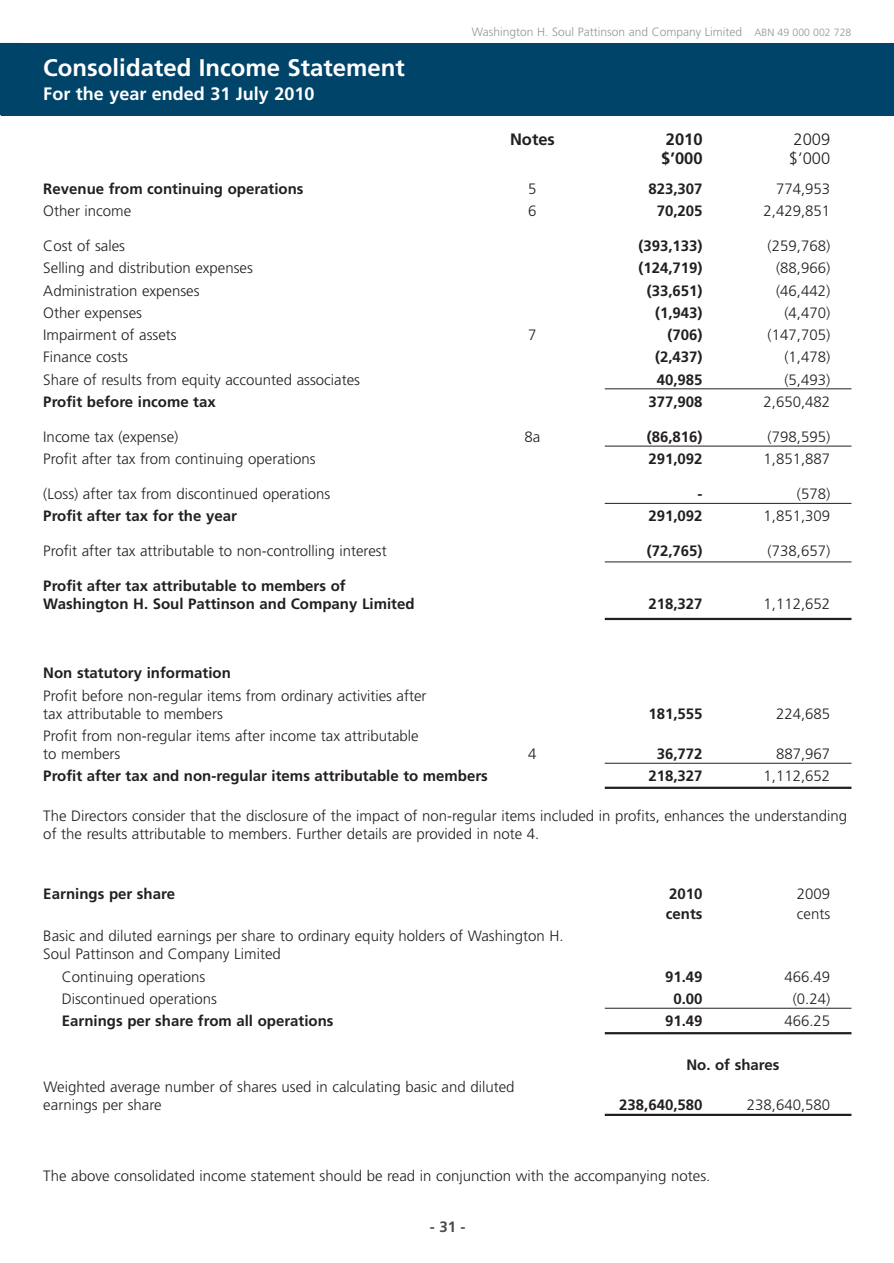
<style>
.page{position:relative;width:894px;height:1263px;background:#fff}
.page>*{position:absolute;margin:0;border:0;box-sizing:border-box;transform-origin:0 0}
.t1{font:700 24px "Frutiger";color:#fff}
.t2{font:700 18px "Frutiger";color:#fff}
.t3{font:700 16.5px "Frutiger";color:#231f20}
.t4{font:300 16.5px "Frutiger";color:#231f20}
.t5{font:300 15px/18px "Frutiger";color:#231f20}
.t6{font:700 15px/18px "Frutiger";color:#231f20}
.t7{font:700 15px "Frutiger";color:#4b4c4d}
.t8{font:300 12px "Frutiger";color:#939598}
.s1{font-size:10.5px}
</style>
<div class="page">
<svg style="left:0;top:43px;width:1px;height:72px"></svg>
<div style="left:1px;top:43px;width:893px;height:72px;background:#00446a"></div>
<hr style="left:605px;top:388px;width:246px;height:1px;background:#231f20">
<hr style="left:605px;top:446px;width:246px;height:1px;background:#231f20">
<hr style="left:605px;top:503px;width:246px;height:1px;background:#231f20">
<hr style="left:605px;top:561px;width:246px;height:1px;background:#231f20">
<hr style="left:605px;top:618px;width:246px;height:2px;background:#231f20">
<hr style="left:605px;top:763px;width:246px;height:1px;background:#231f20">
<hr style="left:605px;top:786px;width:246px;height:3px;background:#231f20">
<hr style="left:605px;top:1008px;width:246px;height:1px;background:#231f20">
<hr style="left:605px;top:1032px;width:246px;height:2px;background:#231f20">
<hr style="left:605px;top:1113px;width:246px;height:3px;background:#231f20">
<h1 class="t1" style="left:43px;top:58px;width:363px">Consolidated Income Statement</h1>
<p class="t2" style="left:43px;top:86px;width:273px">For the year ended 31 July 2010</p>
<p class="t8" style="left:472px;top:27px;width:381px">Washington H. Soul Pattinson and Company Limited <span class="s1">ABN 49 000 002 728</span></p>
<p class="t3" style="left:510px;top:132px;width:46px">Notes</p>
<p class="t3" style="left:666px;top:132px;width:38px">2010</p>
<p class="t4" style="left:793px;top:132px;width:38px">2009</p>
<p class="t3" style="left:661px;top:152px;width:43px">$’000</p>
<p class="t4" style="left:789px;top:152px;width:43px">$’000</p>
<p class="t6" style="left:43px;top:181px;width:262px">Revenue from continuing operations</p>
<p class="t5" style="left:528px;top:181px;width:10px">5</p>
<p class="t6" style="left:648px;top:181px;width:56px">823,307</p>
<p class="t5" style="left:776px;top:181px;width:56px">774,953</p>
<p class="t5" style="left:43px;top:203px;width:89px">Other income</p>
<p class="t5" style="left:528px;top:203px;width:10px">6</p>
<p class="t6" style="left:657px;top:203px;width:47px">70,205</p>
<p class="t5" style="left:763px;top:203px;width:68px">2,429,851</p>
<p class="t5" style="left:43px;top:238px;width:83px">Cost of sales</p>
<p class="t6" style="left:638px;top:238px;width:66px">(393,133)</p>
<p class="t5" style="left:767px;top:238px;width:64px">(259,768)</p>
<p class="t5" style="left:43px;top:260px;width:211px">Selling and distribution expenses</p>
<p class="t6" style="left:638px;top:260px;width:66px">(124,719)</p>
<p class="t5" style="left:776px;top:260px;width:56px">(88,966)</p>
<p class="t5" style="left:43px;top:282px;width:158px">Administration expenses</p>
<p class="t6" style="left:647px;top:282px;width:57px">(33,651)</p>
<p class="t5" style="left:776px;top:282px;width:56px">(46,442)</p>
<p class="t5" style="left:43px;top:305px;width:100px">Other expenses</p>
<p class="t6" style="left:655px;top:305px;width:49px">(1,943)</p>
<p class="t5" style="left:784px;top:305px;width:47px">(4,470)</p>
<p class="t5" style="left:43px;top:327px;width:135px">Impairment of assets</p>
<p class="t5" style="left:528px;top:327px;width:10px">7</p>
<p class="t6" style="left:667px;top:327px;width:36px">(706)</p>
<p class="t5" style="left:767px;top:327px;width:64px">(147,705)</p>
<p class="t5" style="left:43px;top:349px;width:86px">Finance costs</p>
<p class="t6" style="left:655px;top:349px;width:49px">(2,437)</p>
<p class="t5" style="left:784px;top:349px;width:47px">(1,478)</p>
<p class="t5" style="left:43px;top:371px;width:318px">Share of results from equity accounted associates</p>
<p class="t6" style="left:657px;top:371px;width:47px">40,985</p>
<p class="t5" style="left:784px;top:371px;width:47px">(5,493)</p>
<p class="t6" style="left:43px;top:394px;width:174px">Profit before income tax</p>
<p class="t6" style="left:648px;top:394px;width:56px">377,908</p>
<p class="t5" style="left:763px;top:394px;width:68px">2,650,482</p>
<p class="t5" style="left:43px;top:429px;width:136px">Income tax (expense)</p>
<p class="t5" style="left:524px;top:429px;width:17px">8a</p>
<p class="t6" style="left:647px;top:429px;width:57px">(86,816)</p>
<p class="t5" style="left:767px;top:429px;width:64px">(798,595)</p>
<p class="t5" style="left:43px;top:451px;width:274px">Profit after tax from continuing operations</p>
<p class="t6" style="left:648px;top:451px;width:56px">291,092</p>
<p class="t5" style="left:763px;top:451px;width:68px">1,851,887</p>
<p class="t5" style="left:43px;top:486px;width:288px">(Loss) after tax from discontinued operations</p>
<p class="t6" style="left:697px;top:486px;width:6px">-</p>
<p class="t5" style="left:797px;top:486px;width:35px">(578)</p>
<p class="t6" style="left:43px;top:508px;width:195px">Profit after tax for the year</p>
<p class="t6" style="left:648px;top:508px;width:56px">291,092</p>
<p class="t5" style="left:763px;top:508px;width:68px">1,851,309</p>
<p class="t5" style="left:43px;top:543px;width:345px">Profit after tax attributable to non-controlling interest</p>
<p class="t6" style="left:647px;top:543px;width:57px">(72,765)</p>
<p class="t5" style="left:767px;top:543px;width:64px">(738,657)</p>
<p class="t6" style="left:43px;top:578px;width:373px">Profit after tax attributable to members of<br>Washington H. Soul Pattinson and Company Limited</p>
<p class="t6" style="left:648px;top:596px;width:56px">218,327</p>
<p class="t5" style="left:763px;top:596px;width:68px">1,112,652</p>
<p class="t6" style="left:43px;top:665px;width:189px">Non statutory information</p>
<p class="t5" style="left:43px;top:687px;width:385px">Profit before non-regular items from ordinary activities after tax attributable to members</p>
<p class="t5" style="left:43px;top:728px;width:377px">Profit from non-regular items after income tax attributable to members</p>
<p class="t6" style="left:648px;top:705px;width:56px">181,555</p>
<p class="t5" style="left:776px;top:705px;width:56px">224,685</p>
<p class="t5" style="left:528px;top:746px;width:10px">4</p>
<p class="t6" style="left:657px;top:746px;width:47px">36,772</p>
<p class="t5" style="left:776px;top:746px;width:56px">887,967</p>
<p class="t6" style="left:43px;top:768px;width:446px">Profit after tax and non-regular items attributable to members</p>
<p class="t6" style="left:648px;top:768px;width:56px">218,327</p>
<p class="t5" style="left:763px;top:768px;width:68px">1,112,652</p>
<p class="t5" style="left:43px;top:807px;width:805px">The Directors consider that the disclosure of the impact of non-regular items included in profits, enhances the understanding of the results attributable to members. Further details are provided in note 4.</p>
<p class="t6" style="left:43px;top:886px;width:133px">Earnings per share</p>
<p class="t6" style="left:669px;top:886px;width:35px">2010</p>
<p class="t5" style="left:797px;top:886px;width:35px">2009</p>
<p class="t6" style="left:666px;top:906px;width:38px">cents</p>
<p class="t5" style="left:797px;top:906px;width:35px">cents</p>
<p class="t5" style="left:43px;top:928px;width:522px">Basic and diluted earnings per share to ordinary equity holders of Washington H.<br>Soul Pattinson and Company Limited</p>
<p class="t5" style="left:62px;top:968px;width:145px">Continuing operations</p>
<p class="t6" style="left:665px;top:968px;width:39px">91.49</p>
<p class="t5" style="left:784px;top:968px;width:47px">466.49</p>
<p class="t5" style="left:62px;top:991px;width:157px">Discontinued operations</p>
<p class="t6" style="left:673px;top:991px;width:31px">0.00</p>
<p class="t5" style="left:792px;top:991px;width:39px">(0.24)</p>
<p class="t6" style="left:62px;top:1013px;width:273px">Earnings per share from all operations</p>
<p class="t6" style="left:665px;top:1013px;width:39px">91.49</p>
<p class="t5" style="left:784px;top:1013px;width:47px">466.25</p>
<p class="t6" style="left:686px;top:1056px;width:95px">No. of shares</p>
<p class="t5" style="left:43px;top:1079px;width:473px">Weighted average number of shares used in calculating basic and diluted earnings per share</p>
<p class="t6" style="left:619px;top:1097px;width:85px">238,640,580</p>
<p class="t5" style="left:747px;top:1097px;width:85px">238,640,580</p>
<p class="t5" style="left:43px;top:1168px;width:668px">The above consolidated income statement should be read in conjunction with the accompanying notes.</p>
<p class="t7" style="left:430px;top:1221px;width:37px">- 31 -</p>
</div>
